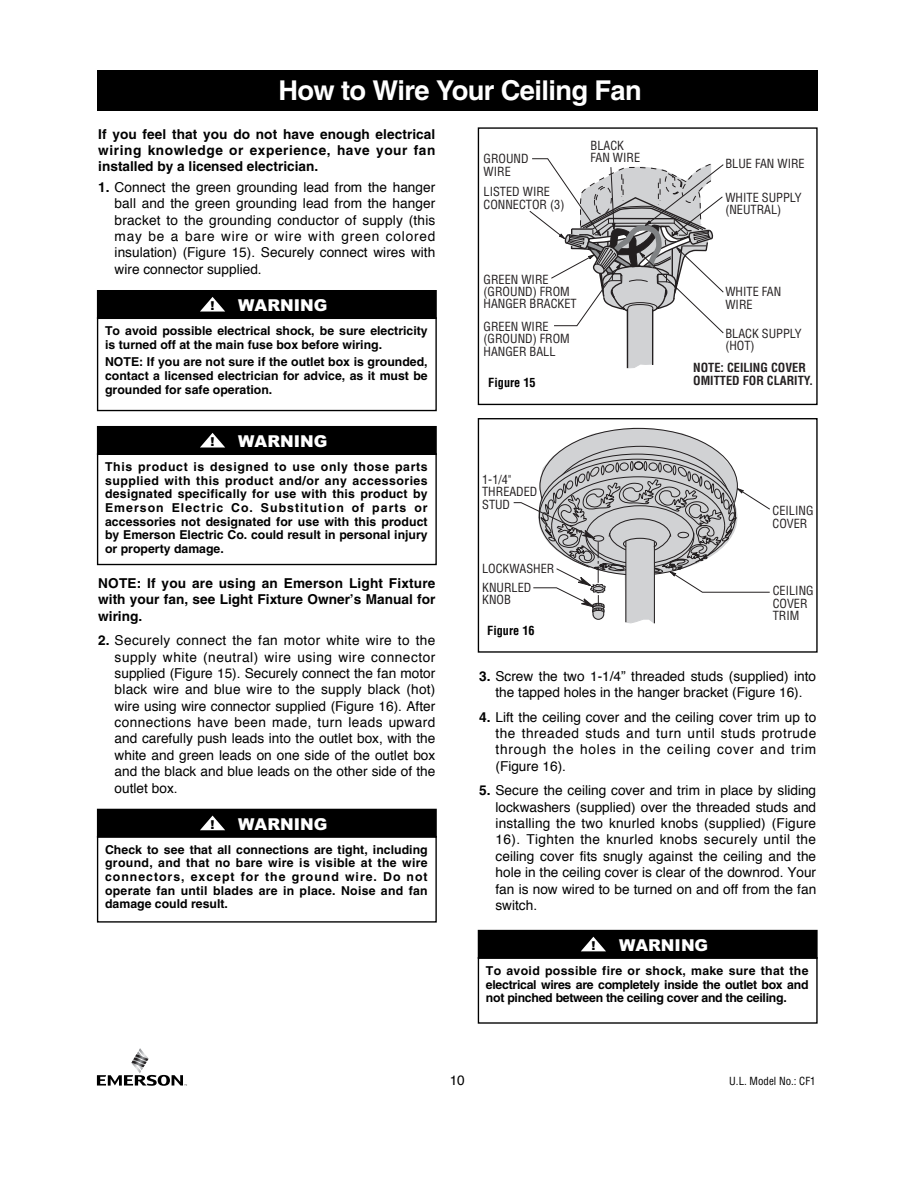
<style>
.page{position:relative;width:918px;height:1188px;background:#fff}
.page>*{position:absolute;margin:0;border:0;box-sizing:border-box;transform-origin:0 0}
.t1{font:700 27.3px "Helvetica";letter-spacing:-.02em;color:#fff}
.t2{font:900 16.35px "Arial";color:#fff}
.t3{font:13.65px/16.4px "Helvetica";color:#000;text-align:justify}
.t4{font:700 13.65px/16.4px "Helvetica";color:#000;text-align:justify}
.t5{font:700 12.3px/13.6px "Helvetica";color:#000;text-align:justify}
.t6{font:condensed 12.3px/12.3px "Helvetica";color:#231f20}
.t7{font:700 condensed 12.3px/12.3px "Helvetica";color:#231f20}
.t8{font:700 condensed 12.3px "Helvetica";color:#000}
.t9{font:900 12.3px "Arial";color:#000}
.t10{font:condensed 10.95px "Helvetica";color:#000}
.s1{font-weight:700}
</style>
<div class="page">
<svg style="left:97px;top:1048px;width:90px;height:38px"></svg>
<div style="left:97px;top:70px;width:721px;height:41px;background:#000"></div>
<div style="left:97px;top:317px;width:340px;height:94px;border:1px solid #000"></div>
<div style="left:98px;top:291px;width:337px;height:27px;background:#000"></div>
<div style="left:97px;top:290px;width:340px;height:29px;border:1px solid #000"></div>
<svg style="left:200px;top:297px;width:25px;height:15px"></svg>
<div style="left:97px;top:453px;width:340px;height:112px;border:1px solid #000"></div>
<div style="left:98px;top:427px;width:337px;height:27px;background:#000"></div>
<div style="left:97px;top:426px;width:340px;height:29px;border:1px solid #000"></div>
<svg style="left:200px;top:433px;width:25px;height:15px"></svg>
<div style="left:97px;top:836px;width:340px;height:87px;border:1px solid #000"></div>
<div style="left:98px;top:810px;width:337px;height:26px;background:#000"></div>
<div style="left:97px;top:809px;width:340px;height:29px;border:1px solid #000"></div>
<svg style="left:200px;top:816px;width:25px;height:14px"></svg>
<svg style="left:529px;top:158px;width:207px;height:211px"></svg>
<div style="left:478px;top:127px;width:340px;height:278px;border:1px solid #000"></div>
<svg style="left:513px;top:427px;width:257px;height:197px"></svg>
<div style="left:478px;top:418px;width:340px;height:235px;border:1px solid #000"></div>
<div style="left:479px;top:931px;width:337px;height:27px;background:#000"></div>
<div style="left:478px;top:930px;width:340px;height:29px;border:1px solid #000"></div>
<svg style="left:581px;top:937px;width:25px;height:14px"></svg>
<h1 class="t1" style="left:278px;top:80px;width:365px">How to Wire Your Ceiling Fan</h1>
<p class="t4" style="left:98px;top:127px;width:339px">If you feel that you do not have enough electrical wiring knowledge or experience, have your fan installed by a licensed electrician.</p>
<p class="t3" style="left:115px;top:180px;width:322px;text-indent:-16px"><span class="s1">1.</span> Connect the green grounding lead from the hanger ball and the green grounding lead from the hanger bracket to the grounding conductor of supply (this may be a bare wire or wire with green colored insulation) (Figure 15). Securely connect wires with wire connector supplied.</p>
<p class="t9" style="left:211px;top:302px;width:6px">!</p>
<p class="t2" style="left:238px;top:299px;width:91px">WARNING</p>
<p class="t5" style="left:105px;top:325px;width:324px">To avoid possible electrical shock, be sure electricity is turned off at the main fuse box before wiring.</p>
<p class="t5" style="left:105px;top:356px;width:324px">NOTE: If you are not sure if the outlet box is grounded, contact a licensed electrician for advice, as it must be grounded for safe operation.</p>
<p class="t9" style="left:211px;top:438px;width:6px">!</p>
<p class="t2" style="left:238px;top:435px;width:91px">WARNING</p>
<p class="t5" style="left:105px;top:461px;width:324px">This product is designed to use only those parts supplied with this product and/or any accessories designated specifically for use with this product by Emerson Electric Co. Substitution of parts or accessories not designated for use with this product by Emerson Electric Co. could result in personal injury or property damage.</p>
<p class="t6" style="left:484px;top:154px;width:47px">GROUND<br>WIRE</p>
<p class="t6" style="left:484px;top:187px;width:82px">LISTED WIRE<br>CONNECTOR (3)</p>
<p class="t6" style="left:591px;top:140px;width:51px">BLACK<br>FAN WIRE</p>
<p class="t6" style="left:484px;top:274px;width:95px">GREEN WIRE (GROUND) FROM<br>HANGER BRACKET</p>
<p class="t6" style="left:484px;top:321px;width:88px">GREEN WIRE (GROUND) FROM<br>HANGER BALL</p>
<p class="t8" style="left:488px;top:378px;width:49px">Figure 15</p>
<p class="t6" style="left:482px;top:474px;width:57px">1-1/4"<br>THREADED<br>STUD</p>
<p class="t6" style="left:725px;top:158px;width:81px">BLUE FAN WIRE</p>
<p class="t6" style="left:725px;top:192px;width:78px">WHITE SUPPLY (NEUTRAL)</p>
<p class="t6" style="left:725px;top:287px;width:57px">WHITE FAN<br>WIRE</p>
<p class="t6" style="left:725px;top:328px;width:78px">BLACK SUPPLY (HOT)</p>
<p class="t7" style="left:693px;top:363px;width:122px">NOTE: CEILING COVER<br>OMITTED FOR CLARITY.</p>
<p class="t6" style="left:773px;top:506px;width:42px">CEILING<br>COVER</p>
<p class="t4" style="left:98px;top:576px;width:339px">NOTE: If you are using an Emerson Light Fixture with your fan, see Light Fixture Owner’s Manual for wiring.</p>
<p class="t3" style="left:115px;top:633px;width:322px;text-indent:-16px"><span class="s1">2.</span> Securely connect the fan motor white wire to the supply white (neutral) wire using wire connector supplied (Figure 15). Securely connect the fan motor black wire and blue wire to the supply black (hot) wire using wire connector supplied (Figure 16). After connections have been made, turn leads upward and carefully push leads into the outlet box, with the white and green leads on one side of the outlet box and the black and blue leads on the other side of the outlet box.</p>
<p class="t9" style="left:211px;top:820px;width:6px">!</p>
<p class="t2" style="left:238px;top:818px;width:91px">WARNING</p>
<p class="t5" style="left:105px;top:844px;width:324px">Check to see that all connections are tight, including ground, and that no bare wire is visible at the wire connectors, except for the ground wire. Do not operate fan until blades are in place. Noise and fan damage could result.</p>
<p class="t6" style="left:482px;top:560px;width:74px;line-height:19px">LOCKWASHER<br>KNURLED</p>
<p class="t6" style="left:482px;top:595px;width:30px">KNOB</p>
<p class="t8" style="left:487px;top:626px;width:49px">Figure 16</p>
<p class="t3" style="left:479px;top:669px;width:339px;text-align:center"><span class="s1">3.</span> Screw the two 1-1/4” threaded studs (supplied) into the tapped holes in the hanger bracket (Figure 16).</p>
<p class="t3" style="left:495px;top:710px;width:322px;text-indent:-16px"><span class="s1">4.</span> Lift the ceiling cover and the ceiling cover trim up to the threaded studs and turn until studs protrude through the holes in the ceiling cover and trim (Figure 16).</p>
<p class="t3" style="left:495px;top:783px;width:322px;text-indent:-16px"><span class="s1">5.</span> Secure the ceiling cover and trim in place by sliding lockwashers (supplied) over the threaded studs and installing the two knurled knobs (supplied) (Figure 16). Tighten the knurled knobs securely until the ceiling cover fits snugly against the ceiling and the hole in the ceiling cover is clear of the downrod. Your fan is now wired to be turned on and off from the fan switch.</p>
<p class="t6" style="left:773px;top:586px;width:42px">CEILING<br>COVER<br>TRIM</p>
<p class="t9" style="left:591px;top:941px;width:6px">!</p>
<p class="t2" style="left:619px;top:939px;width:91px">WARNING</p>
<p class="t5" style="left:486px;top:965px;width:324px">To avoid possible fire or shock, make sure that the electrical wires are completely inside the outlet box and not pinched between the ceiling cover and the ceiling.</p>
<p class="t3" style="left:450px;top:1073px;width:17px">10</p>
<p class="t10" style="left:729px;top:1077px;width:88px">U.L. Model No.: CF1</p>
</div>
